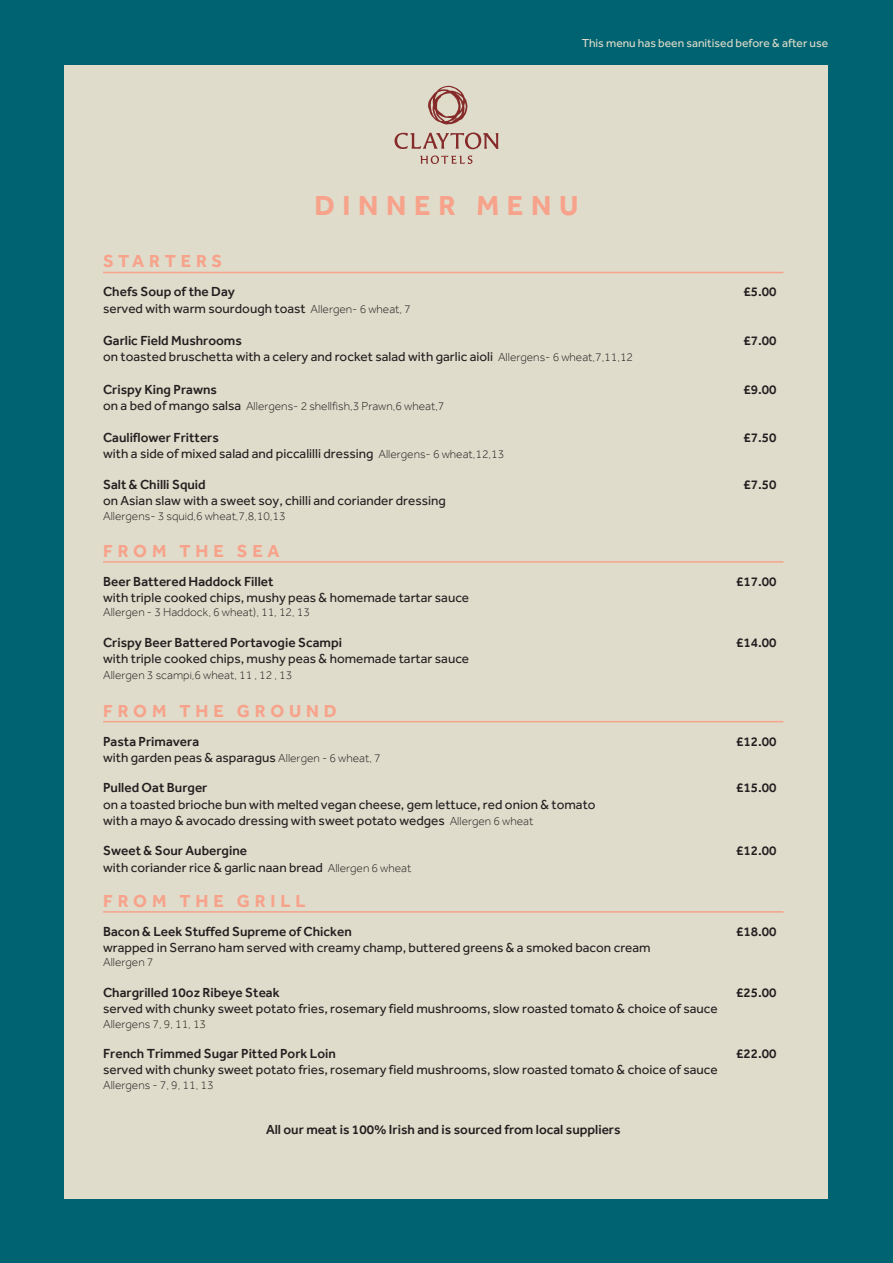
<style>
.page{position:relative;width:893px;height:1263px;background:#006372}
.page>*{position:absolute;margin:0;border:0;box-sizing:border-box;transform-origin:0 0}
.t1{font:700 28.5px "Effra";letter-spacing:.27em;color:#f7a38c}
.t2{font:700 18px "Effra";letter-spacing:.27em;color:#f7a38c}
.des{font:13.5px "Effra";color:#231f20}
.des-2{font:500 13.5px "Effra";color:#231f20}
.des-3{font:300 12px "Effra";color:#231f20}
.allergen{font:12px "Effra";color:#e0dccb}
.s1{font-weight:300;font-size:12px}
.s2{font-weight:400;font-size:13.5px}
</style>
<div class="page">
<div style="left:65px;top:65px;width:763px;height:1133px;background:#e0dccb"></div>
<hr style="left:103px;top:272px;width:680px;height:1px;background:#f7a38c">
<hr style="left:103px;top:561px;width:680px;height:2px;background:#f7a38c">
<hr style="left:103px;top:721px;width:680px;height:1px;background:#f7a38c">
<hr style="left:103px;top:911px;width:680px;height:2px;background:#f7a38c">
<svg style="left:394px;top:132px;width:104px;height:17px"></svg>
<svg style="left:420px;top:155px;width:52px;height:9px"></svg>
<svg style="left:428px;top:86px;width:39px;height:39px"></svg>
<p class="allergen" style="left:582px;top:36px;width:248px">This menu has been sanitised before &amp; after use</p>
<p class="t1" style="left:314px;top:188px;width:265px">DINNER MENU</p>
<p class="t2" style="left:103px;top:250px;width:121px">STARTERS</p>
<p class="des-2" style="left:103px;top:284px;width:133px">Chefs Soup of the Day</p>
<p class="des-2" style="left:743px;top:284px;width:35px">£5.00</p>
<p class="des" style="left:103px;top:300px;width:309px">served with warm sourdough toast <span class="s1">Allergen- 6 wheat, 7</span></p>
<p class="des-2" style="left:103px;top:332px;width:140px">Garlic Field Mushrooms</p>
<p class="des-2" style="left:743px;top:332px;width:35px">£7.00</p>
<p class="des" style="left:103px;top:349px;width:531px">on toasted bruschetta with a celery and rocket salad with garlic aioli <span class="s1">Allergens- 6 wheat,7,11,12</span></p>
<p class="des-2" style="left:103px;top:381px;width:115px">Crispy King Prawns</p>
<p class="des-2" style="left:743px;top:381px;width:35px">£9.00</p>
<p class="des-3" style="left:103px;top:399px;width:343px"><span class="s2">on a bed of mango salsa</span> Allergens- 2 shellfish,3 Prawn,6 wheat,7</p>
<p class="des-2" style="left:103px;top:430px;width:117px">Cauliflower Fritters</p>
<p class="des-2" style="left:743px;top:430px;width:35px">£7.50</p>
<p class="des" style="left:103px;top:446px;width:403px">with a side of mixed salad and piccalilli dressing <span class="s1">Allergens- 6 wheat,12,13</span></p>
<p class="des-2" style="left:103px;top:476px;width:104px">Salt &amp; Chilli Squid</p>
<p class="des-2" style="left:743px;top:476px;width:35px">£7.50</p>
<p class="des" style="left:103px;top:493px;width:344px">on Asian slaw with a sweet soy, chilli and coriander dressing</p>
<p class="des-3" style="left:103px;top:509px;width:184px">Allergens- 3 squid,6 wheat,7,8,10,13</p>
<p class="t2" style="left:103px;top:540px;width:178px">FROM THE SEA</p>
<p class="des-2" style="left:103px;top:573px;width:172px">Beer Battered Haddock Fillet</p>
<p class="des-2" style="left:736px;top:573px;width:42px">£17.00</p>
<p class="des" style="left:103px;top:590px;width:368px">with triple cooked chips, mushy peas &amp; homemade tartar sauce</p>
<p class="des-3" style="left:103px;top:606px;width:208px">Allergen - 3 Haddock, 6 wheat), 11, 12, 13</p>
<p class="des-2" style="left:103px;top:634px;width:240px">Crispy Beer Battered Portavogie Scampi</p>
<p class="des-2" style="left:736px;top:634px;width:42px">£14.00</p>
<p class="des" style="left:103px;top:651px;width:368px">with triple cooked chips, mushy peas &amp; homemade tartar sauce</p>
<p class="des-3" style="left:103px;top:669px;width:191px">Allergen 3 scampi,6 wheat, 11 , 12 , 13</p>
<p class="t2" style="left:103px;top:700px;width:235px">FROM THE GROUND</p>
<p class="des-2" style="left:103px;top:733px;width:98px">Pasta Primavera</p>
<p class="des-2" style="left:736px;top:733px;width:42px">£12.00</p>
<p class="des" style="left:103px;top:749px;width:279px">with garden peas &amp; asparagus <span class="s1">Allergen - 6 wheat, 7</span></p>
<p class="des-2" style="left:103px;top:780px;width:106px">Pulled Oat Burger</p>
<p class="des-2" style="left:736px;top:780px;width:42px">£15.00</p>
<p class="des" style="left:103px;top:796px;width:494px">on a toasted brioche bun with melted vegan cheese, gem lettuce, red onion &amp; tomato</p>
<p class="des" style="left:103px;top:812px;width:432px">with a mayo &amp; avocado dressing with sweet potato wedges <span class="s1">Allergen 6 wheat</span></p>
<p class="des-2" style="left:103px;top:843px;width:146px">Sweet &amp; Sour Aubergine</p>
<p class="des-2" style="left:736px;top:843px;width:42px">£12.00</p>
<p class="des" style="left:103px;top:859px;width:310px">with coriander rice &amp; garlic naan bread <span class="s1">Allergen 6 wheat</span></p>
<p class="t2" style="left:103px;top:890px;width:204px">FROM THE GRILL</p>
<p class="des-2" style="left:103px;top:923px;width:250px">Bacon &amp; Leek Stuffed Supreme of Chicken</p>
<p class="des-2" style="left:736px;top:923px;width:42px">£18.00</p>
<p class="des" style="left:103px;top:940px;width:549px">wrapped in Serrano ham served with creamy champ, buttered greens &amp; a smoked bacon cream</p>
<p class="des-3" style="left:103px;top:956px;width:52px">Allergen 7</p>
<p class="des-2" style="left:103px;top:984px;width:178px">Chargrilled 10oz Ribeye Steak</p>
<p class="des-2" style="left:736px;top:984px;width:42px">£25.00</p>
<p class="des" style="left:103px;top:1001px;width:616px">served with chunky sweet potato fries, rosemary field mushrooms, slow roasted tomato &amp; choice of sauce</p>
<p class="des-3" style="left:103px;top:1017px;width:105px">Allergens 7, 9, 11, 13</p>
<p class="des-2" style="left:103px;top:1045px;width:234px">French Trimmed Sugar Pitted Pork Loin</p>
<p class="des-2" style="left:736px;top:1045px;width:42px">£22.00</p>
<p class="des" style="left:103px;top:1062px;width:616px">served with chunky sweet potato fries, rosemary field mushrooms, slow roasted tomato &amp; choice of sauce</p>
<p class="des-3" style="left:103px;top:1078px;width:112px">Allergens - 7, 9, 11, 13</p>
<p class="des-2" style="left:266px;top:1121px;width:356px">All our meat is 100% Irish and is sourced from local suppliers</p>
</div>
